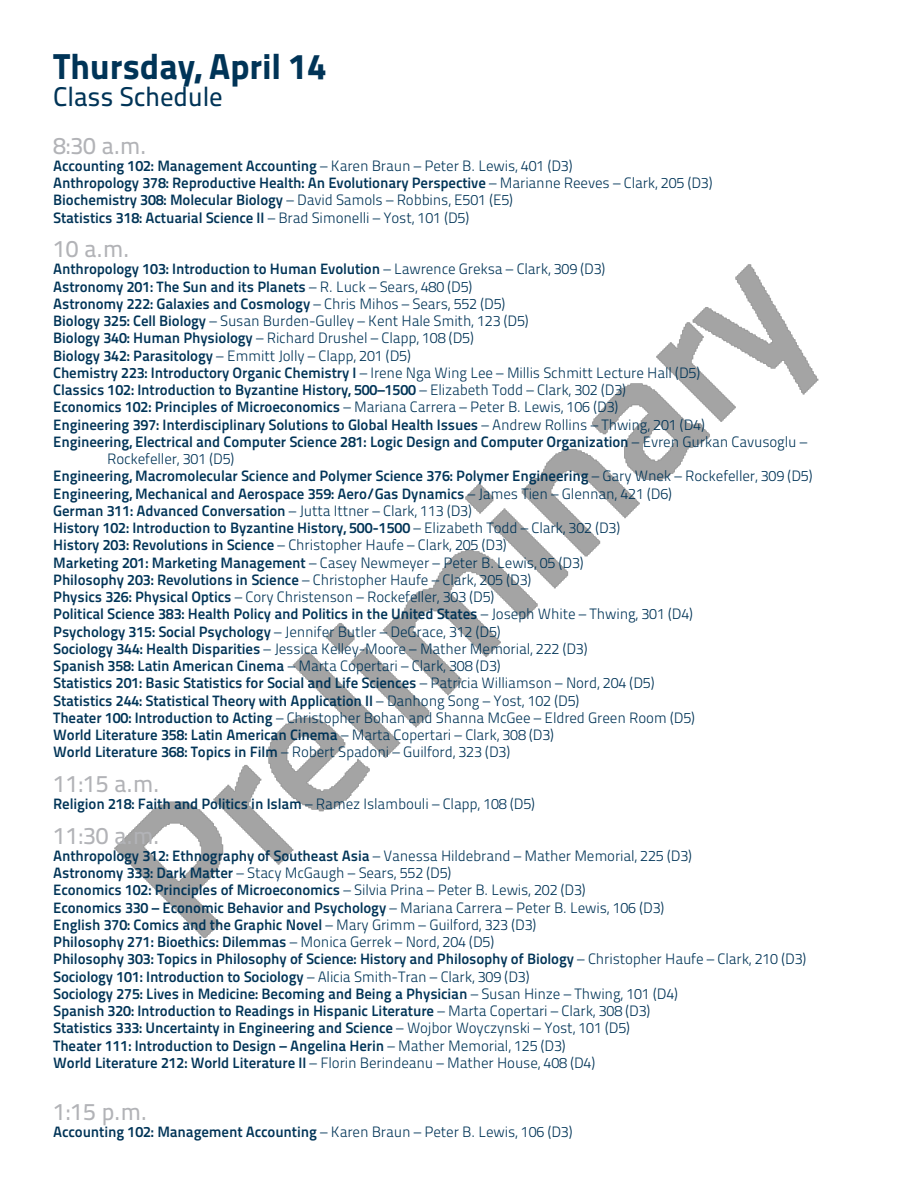
<style>
.page{position:relative;width:918px;height:1188px;background:#fff}
.page>*{position:absolute;margin:0;border:0;box-sizing:border-box;transform-origin:0 0}
.t1{font:36px "Titillium Maps 26 L 999 wt";letter-spacing:-.01em;color:#003457}
.t2{font:27px "Titillium Maps 26 L 500 wt";letter-spacing:-.01em;color:#003457}
.t3{font:24px "Titillium Maps 26 L 500 wt";color:#b2b3b7}
.t4{font:15px/17.2px "Titillium Maps 26 L 750 wt";letter-spacing:-.01em;color:#003457}
.t5{font:15px/17.2px "Titillium Maps 26 L 250 wt";letter-spacing:-.01em;color:#003457}
.s1{font-family:"Titillium Maps 26 L 250 wt"}
.s2{font-family:"Titillium Maps 26 L 750 wt"}
</style>
<div class="page">
<img style="left:114px;top:264px;width:705px;height:674px">
<h1 class="t1" style="left:53px;top:38px;width:275px">Thursday, April 14</h1>
<h2 class="t2" style="left:53px;top:76px;width:171px">Class Schedule</h2>
<h3 class="t3" style="left:53px;top:127px;width:95px">8:30 a.m.</h3>
<p class="t4" style="left:53px;top:156px;width:661px">Accounting 102: Management Accounting <span class="s1">– Karen Braun – Peter B. Lewis, 401 (D3)<br></span>Anthropology 378: Reproductive Health: An Evolutionary Perspective <span class="s1">– Marianne Reeves – Clark, 205 (D3)<br></span>Biochemistry 308: Molecular Biology <span class="s1">– David Samols – Robbins, E501 (E5)<br></span>Statistics 318: Actuarial Science II <span class="s1">– Brad Simonelli – Yost, 101 (D5)</span></p>
<h3 class="t3" style="left:53px;top:231px;width:78px">10 a.m.</h3>
<p class="t4" style="left:53px;top:260px;width:554px">Anthropology 103: Introduction to Human Evolution <span class="s1">– Lawrence Greksa – Clark, 309 (D3)<br></span>Astronomy 201: The Sun and its Planets <span class="s1">– R. Luck – Sears, 480 (D5)<br></span>Astronomy 222: Galaxies and Cosmology <span class="s1">– Chris Mihos – Sears, 552 (D5)</span></p>
<p class="t5" style="left:53px;top:312px;width:649px"><span class="s2">Biology 325: Cell Biology</span> – Susan Burden-Gulley – Kent Hale Smith, 123 (D5)<br><span class="s2">Biology 340: Human Physiology</span> – Richard Drushel – Clapp, 108 (D5)<br><span class="s2">Biology 342: Parasitology</span> – Emmitt Jolly – Clapp, 201 (D5)<br><span class="s2">Chemistry 223: Introductory Organic Chemistry I</span> – Irene Nga Wing Lee – Millis Schmitt Lecture Hall (D5)</p>
<p class="t4" style="left:53px;top:380px;width:756px">Classics 102: Introduction to Byzantine History, 500–1500 <span class="s1">– Elizabeth Todd – Clark, 302 (D3)<br></span>Economics 102: Principles of Microeconomics <span class="s1">– Mariana Carrera – Peter B. Lewis, 106 (D3)<br></span>Engineering 397: Interdisciplinary Solutions to Global Health Issues <span class="s1">– Andrew Rollins – Thwing, 201 (D4)<br></span>Engineering, Electrical and Computer Science 281: Logic Design and Computer Organization <span class="s1">– Evren Gurkan Cavusoglu –</span></p>
<p class="t5" style="left:107px;top:450px;width:129px">Rockefeller, 301 (D5)</p>
<p class="t4" style="left:53px;top:467px;width:761px">Engineering, Macromolecular Science and Polymer Science 376: Polymer Engineering <span class="s1">– Gary Wnek – Rockefeller, 309 (D5)<br></span>Engineering, Mechanical and Aerospace 359: Aero/Gas Dynamics <span class="s1">– James Tien – Glennan, 421 (D6)<br></span>German 311: Advanced Conversation <span class="s1">– Jutta Ittner – Clark, 113 (D3)<br></span>History 102: Introduction to Byzantine History, 500-1500 <span class="s1">– Elizabeth Todd – Clark, 302 (D3)<br></span>History 203: Revolutions in Science <span class="s1">– Christopher Haufe – Clark, 205 (D3)</span></p>
<p class="t5" style="left:53px;top:553px;width:532px"><span class="s2">Marketing 201: Marketing Management</span> – Casey Newmeyer – Peter B. Lewis, 05 (D3)</p>
<p class="t4" style="left:53px;top:570px;width:480px">Philosophy 203: Revolutions in Science <span class="s1">– Christopher Haufe – Clark, 205 (D3)</span></p>
<p class="t5" style="left:53px;top:588px;width:443px"><span class="s2">Physics 326: Physical Optics</span> – Cory Christenson – Rockefeller, 303 (D5)</p>
<p class="t4" style="left:53px;top:605px;width:641px">Political Science 383: Health Policy and Politics in the United States <span class="s1">– Joseph White – Thwing, 301 (D4)</span></p>
<p class="t5" style="left:53px;top:622px;width:536px"><span class="s2">Psychology 315: Social Psychology</span> – Jennifer Butler – DeGrace, 312 (D5)<br><span class="s2">Sociology 344: Health Disparities</span> – Jessica Kelley-Moore – Mather Memorial, 222 (D3)</p>
<p class="t4" style="left:53px;top:656px;width:603px">Spanish 358: Latin American Cinema <span class="s1">– Marta Copertari – Clark, 308 (D3)<br></span>Statistics 201: Basic Statistics for Social and Life Sciences <span class="s1">– Patricia Williamson – Nord, 204 (D5)<br></span>Statistics 244: Statistical Theory with Application II <span class="s1">– Danhong Song – Yost, 102 (D5)</span></p>
<p class="t5" style="left:53px;top:708px;width:643px"><span class="s2">Theater 100: Introduction to Acting</span> – Christopher Bohan and Shanna McGee – Eldred Green Room (D5)</p>
<p class="t4" style="left:53px;top:725px;width:502px">World Literature 358: Latin American Cinema <span class="s1">– Marta Copertari – Clark, 308 (D3)<br></span>World Literature 368: Topics in Film <span class="s1">– Robert Spadoni – Guilford, 323 (D3)</span></p>
<h3 class="t3" style="left:53px;top:766px;width:108px">11:15 a.m.</h3>
<p class="t4" style="left:53px;top:794px;width:483px">Religion 218: Faith and Politics in Islam <span class="s1">– Ramez Islambouli – Clapp, 108 (D5)</span></p>
<h3 class="t3" style="left:53px;top:817px;width:108px">11:30 a.m.</h3>
<p class="t4" style="left:53px;top:846px;width:640px">Anthropology 312: Ethnography of Southeast Asia <span class="s1">– Vanessa Hildebrand – Mather Memorial, 225 (D3)</span></p>
<p class="t5" style="left:53px;top:864px;width:400px"><span class="s2">Astronomy 333: Dark Matter</span> – Stacy McGaugh – Sears, 552 (D5)</p>
<p class="t4" style="left:53px;top:881px;width:755px">Economics 102: Principles of Microeconomics <span class="s1">– Silvia Prina – Peter B. Lewis, 202 (D3)<br></span>Economics 330 – Economic Behavior and Psychology <span class="s1">– Mariana Carrera – Peter B. Lewis, 106 (D3)<br></span>English 370: Comics and the Graphic Novel <span class="s1">– Mary Grimm – Guilford, 323 (D3)<br></span>Philosophy 271: Bioethics: Dilemmas <span class="s1">– Monica Gerrek – Nord, 204 (D5)<br></span>Philosophy 303: Topics in Philosophy of Science: History and Philosophy of Biology <span class="s1">– Christopher Haufe – Clark, 210 (D3)<br></span>Sociology 101: Introduction to Sociology <span class="s1">– Alicia Smith-Tran – Clark, 309 (D3)<br></span>Sociology 275: Lives in Medicine: Becoming and Being a Physician <span class="s1">– Susan Hinze – Thwing, 101 (D4)<br></span>Spanish 320: Introduction to Readings in Hispanic Literature <span class="s1">– Marta Copertari – Clark, 308 (D3)<br></span>Statistics 333: Uncertainty in Engineering and Science <span class="s1">– Wojbor Woyczynski – Yost, 101 (D5)<br></span>Theater 111: Introduction to Design – Angelina Herin <span class="s1">– Mather Memorial, 125 (D3)</span></p>
<p class="t5" style="left:53px;top:1053px;width:544px"><span class="s2">World Literature 212: World Literature II</span> – Florin Berindeanu – Mather House, 408 (D4)</p>
<h3 class="t3" style="left:53px;top:1093px;width:95px">1:15 p.m.</h3>
<p class="t4" style="left:53px;top:1122px;width:521px">Accounting 102: Management Accounting <span class="s1">– Karen Braun – Peter B. Lewis, 106 (D3)</span></p>
</div>
